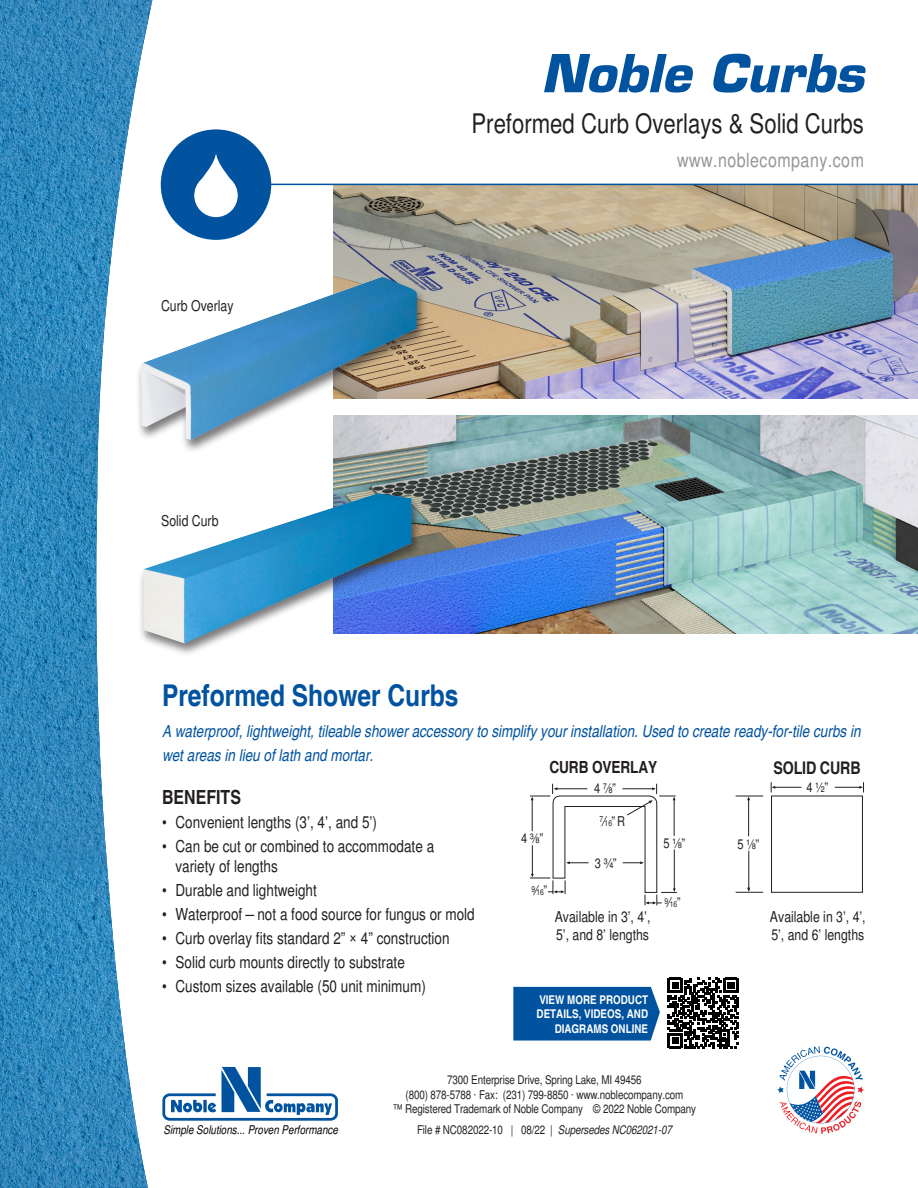
<style>
.page{position:relative;width:918px;height:1188px;background:#fff}
.page>*{position:absolute;margin:0;border:0;box-sizing:border-box;transform-origin:0 0}
.t1{font:italic 700 51px "Eurostile LT Std";color:#0153a0}
.t2{font:700 condensed 30px "Helvetica";color:#0153a0}
.t3{font:condensed 27px "Helvetica";color:#1e2120}
.t4{font:condensed 19.5px "Helvetica";letter-spacing:.025em;color:#939598}
.t5{font:700 condensed 19.5px "Helvetica";color:#231f20}
.t6{font:700 condensed 17.4px "Helvetica";letter-spacing:-.01em;color:#231f20}
.t7{font:700 condensed 16.65px "Helvetica";letter-spacing:-.01em;color:#231f20}
.t8{font:condensed 16.5px/19.8px "Helvetica";color:#231f20}
.t9{font:italic condensed 16.5px/24px "Helvetica";color:#0153a0}
.t10{font:condensed 15px/18px "Helvetica";color:#231f20}
.t11{font:condensed 13.5px "Helvetica";color:#231f20}
.t12{font:italic condensed 13.5px "Helvetica";color:#231f20;scale:1.19 1}
.t13{font:condensed 12px/14.4px "Helvetica";letter-spacing:-.01em;color:#231f20;text-align:center}
.t14{font:700 condensed 12px/14.4px "Helvetica";color:#fff;text-align:right}
.t15{font:italic condensed 12px "Helvetica";color:#000001}
.t16{font:condensed 8.25px "Helvetica";color:#231f20}
.s1{font-style:italic}
</style>
<div class="page">
<img style="left:333px;top:185px;width:585px;height:213px">
<img style="left:333px;top:416px;width:585px;height:217px">
<hr style="left:270px;top:184px;width:648px;height:1px;background:#0153a0">
<div style="left:138px;top:491px;width:285px;height:166px;background:#231f20;opacity:.6"></div>
<img style="left:155px;top:493px;width:256px;height:150px">
<div style="left:513px;top:987px;width:147px;height:54px;background:#0153a0"></div>
<svg style="left:667px;top:977px;width:70px;height:72px"></svg>
<svg style="left:668px;top:978px;width:71px;height:70px"></svg>
<div style="left:162px;top:1093px;width:176px;height:28px;border:3px solid #0153a0;border-radius:6px"></div>
<svg style="left:171px;top:1100px;width:31px;height:13px"></svg>
<svg style="left:203px;top:1100px;width:4px;height:12px"></svg>
<svg style="left:208px;top:1067px;width:124px;height:48px"></svg>
<div style="left:161px;top:129px;width:110px;height:111px;background:#0153a0;border-radius:50%"></div>
<svg style="left:194px;top:153px;width:44px;height:64px"></svg>
<div style="left:136px;top:275px;width:292px;height:178px;background:#231f20;opacity:.6"></div>
<img style="left:155px;top:277px;width:262px;height:163px">
<svg style="left:152px;top:0;width:3px;height:657px"></svg>
<img style="left:0;top:0;width:152px;height:379px">
<img style="left:0;top:877px;width:148px;height:311px">
<img style="left:0;top:379px;width:152px;height:498px">
<svg style="left:530px;top:784px;width:147px;height:121px"></svg>
<hr style="left:748px;top:851px;width:1px;height:40px;background:#231f20">
<hr style="left:748px;top:798px;width:1px;height:38px;background:#231f20">
<svg style="left:736px;top:796px;width:27px;height:4px"></svg>
<svg style="left:736px;top:888px;width:27px;height:5px"></svg>
<svg style="left:771px;top:782px;width:30px;height:10px"></svg>
<svg style="left:835px;top:782px;width:29px;height:10px"></svg>
<svg style="left:777px;top:1046px;width:87px;height:88px"></svg>
<div style="left:771px;top:796px;width:92px;height:97px;border:1px solid #231f20"></div>
<p class="t10" style="left:161px;top:297px;width:74px">Curb Overlay</p>
<p class="t10" style="left:161px;top:512px;width:59px">Solid Curb</p>
<p class="t1" style="left:541px;top:42px;width:325px">Noble Curbs</p>
<p class="t3" style="left:472px;top:108px;width:394px">Preformed Curb Overlays &amp; Solid Curbs</p>
<p class="t4" style="left:677px;top:149px;width:188px">www.noblecompany.com</p>
<p class="t2" style="left:162px;top:678px;width:298px">Preformed Shower Curbs</p>
<p class="t9" style="left:162px;top:719px;width:700px">A waterproof, lightweight, tileable shower accessory to simplify your installation. Used to create ready-for-tile curbs in wet areas in lieu of lath and mortar.</p>
<p class="t6" style="left:773px;top:757px;width:89px">SOLID CURB</p>
<p class="t11" style="left:806px;top:779px;width:23px">4 ½”</p>
<p class="t7" style="left:550px;top:757px;width:109px">CURB OVERLAY</p>
<p class="t11" style="left:594px;top:781px;width:23px">4 ⅞”</p>
<p class="t5" style="left:162px;top:785px;width:81px">BENEFITS</p>
<p class="t8" style="left:162px;top:812px;width:217px">• Convenient lengths (3’, 4’, and 5’)</p>
<p class="t8" style="left:176px;top:836px;width:260px;text-indent:-14px">• Can be cut or combined to accommodate a variety of lengths</p>
<p class="t8" style="left:162px;top:880px;width:156px">• Durable and lightweight</p>
<p class="t8" style="left:162px;top:904px;width:314px">• Waterproof – not a food source for fungus or mold</p>
<p class="t8" style="left:162px;top:928px;width:289px">• Curb overlay fits standard 2” × 4” construction</p>
<p class="t8" style="left:162px;top:952px;width:244px">• Solid curb mounts directly to substrate</p>
<p class="t8" style="left:162px;top:976px;width:265px">• Custom sizes available (50 unit minimum)</p>
<p class="t16" style="left:599px;top:815px;width:5px">7</p>
<p class="t12" style="left:601px;top:814px;width:5px">/</p>
<p class="t16" style="left:605px;top:819px;width:9px">16</p>
<p class="t11" style="left:612px;top:814px;width:15px">”R</p>
<p class="t11" style="left:521px;top:831px;width:23px">4 ⅜”</p>
<p class="t11" style="left:663px;top:835px;width:23px">5 ⅛”</p>
<p class="t11" style="left:737px;top:836px;width:23px">5 ⅛”</p>
<p class="t11" style="left:595px;top:855px;width:23px">3 ¾”</p>
<p class="t16" style="left:531px;top:884px;width:5px">9</p>
<p class="t12" style="left:533px;top:883px;width:5px">/</p>
<p class="t16" style="left:537px;top:888px;width:9px">16</p>
<p class="t11" style="left:544px;top:883px;width:5px">”</p>
<p class="t16" style="left:665px;top:896px;width:5px">9</p>
<p class="t12" style="left:667px;top:895px;width:5px">/</p>
<p class="t16" style="left:670px;top:900px;width:9px">16</p>
<p class="t11" style="left:677px;top:895px;width:5px">”</p>
<p class="t10" style="left:555px;top:908px;width:97px">Available in 3’, 4’,<br>5’, and 8’ lengths</p>
<p class="t10" style="left:770px;top:908px;width:97px">Available in 3’, 4’,<br>5’, and 6’ lengths</p>
<p class="t14" style="left:537px;top:993px;width:113px">VIEW MORE PRODUCT<br>DETAILS, VIDEOS, AND<br>DIAGRAMS ONLINE</p>
<p class="t15" style="left:164px;top:1123px;width:176px">Simple Solutions... Proven Performance</p>
<p class="t13" style="left:406px;top:1073px;width:279px">7300 Enterprise Drive, Spring Lake, MI 49456<br>(800) 878-5788 · Fax: (231) 799-8850 · www.noblecompany.com</p>
<p class="t13" style="left:393px;top:1102px;width:305px">™ Registered Trademark of Noble Company © 2022 Noble Company</p>
<p class="t13" style="left:417px;top:1123px;width:256px">File # NC082022-10 | 08/22 | <span class="s1">Supersedes NC062021-07</span></p>
</div>
